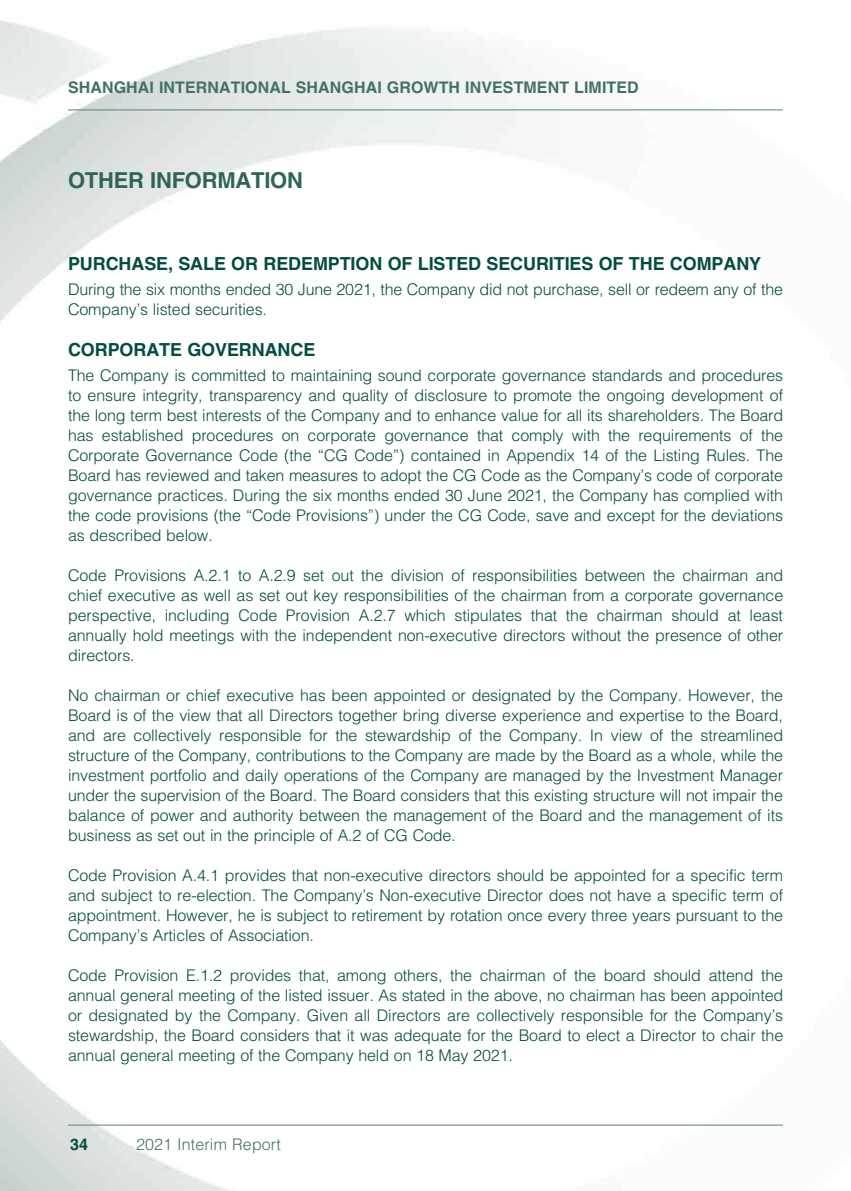
<style>
.page{position:relative;width:851px;height:1191px;background:#fff}
.page>*{position:absolute;margin:0;border:0;box-sizing:border-box;transform-origin:0 0}
.t1{font:700 22px "Helvetica LT Std";letter-spacing:-.01em;color:#30635b}
.t2{font:700 18px "Helvetica LT Std";letter-spacing:-.005em;color:#034c42}
.t3{font:300 16px/20px "Helvetica LT Std";letter-spacing:-.005em;color:#034c42;text-align:justify}
.t4{font:700 16px "Helvetica LT Std";letter-spacing:.005em;color:#457069}
.t5{font:300 16px "Helvetica LT Std";letter-spacing:.01em;color:#457069}
.t6{font:700 16px "Helvetica LT Std";color:#034c42}
</style>
<div class="page">
<hr style="left:68px;top:1124px;width:714px;height:1px;background:#5c7f79">
<hr style="left:68px;top:109px;width:714px;height:1px;background:#5c7f79">
<p class="t4" style="left:68px;top:77px;width:572px">SHANGHAI INTERNATIONAL SHANGHAI GROWTH INVESTMENT LIMITED</p>
<h1 class="t1" style="left:68px;top:167px;width:236px">OTHER INFORMATION</h1>
<p class="t2" style="left:68px;top:253px;width:694px">PURCHASE, SALE OR REDEMPTION OF LISTED SECURITIES OF THE COMPANY</p>
<p class="t3" style="left:68px;top:279px;width:716px">During the six months ended 30 June 2021, the Company did not purchase, sell or redeem any of the<br>Company’s listed securities.</p>
<p class="t2" style="left:68px;top:339px;width:249px">CORPORATE GOVERNANCE</p>
<p class="t3" style="left:68px;top:365px;width:716px">The Company is committed to maintaining sound corporate governance standards and procedures to ensure integrity, transparency and quality of disclosure to promote the ongoing development of the long term best interests of the Company and to enhance value for all its shareholders. The Board has established procedures on corporate governance that comply with the requirements of the Corporate Governance Code (the “CG Code”) contained in Appendix 14 of the Listing Rules. The Board has reviewed and taken measures to adopt the CG Code as the Company’s code of corporate governance practices. During the six months ended 30 June 2021, the Company has complied with the code provisions (the “Code Provisions”) under the CG Code, save and except for the deviations as described below.</p>
<p class="t3" style="left:68px;top:565px;width:716px">Code Provisions A.2.1 to A.2.9 set out the division of responsibilities between the chairman and chief executive as well as set out key responsibilities of the chairman from a corporate governance perspective, including Code Provision A.2.7 which stipulates that the chairman should at least annually hold meetings with the independent non-executive directors without the presence of other directors.</p>
<p class="t3" style="left:68px;top:685px;width:716px">No chairman or chief executive has been appointed or designated by the Company. However, the Board is of the view that all Directors together bring diverse experience and expertise to the Board, and are collectively responsible for the stewardship of the Company. In view of the streamlined structure of the Company, contributions to the Company are made by the Board as a whole, while the investment portfolio and daily operations of the Company are managed by the Investment Manager under the supervision of the Board. The Board considers that this existing structure will not impair the balance of power and authority between the management of the Board and the management of its business as set out in the principle of A.2 of CG Code.</p>
<p class="t3" style="left:68px;top:865px;width:716px">Code Provision A.4.1 provides that non-executive directors should be appointed for a specific term and subject to re-election. The Company’s Non-executive Director does not have a specific term of appointment. However, he is subject to retirement by rotation once every three years pursuant to the Company’s Articles of Association.</p>
<p class="t3" style="left:68px;top:965px;width:716px">Code Provision E.1.2 provides that, among others, the chairman of the board should attend the annual general meeting of the listed issuer. As stated in the above, no chairman has been appointed or designated by the Company. Given all Directors are collectively responsible for the Company’s stewardship, the Board considers that it was adequate for the Board to elect a Director to chair the annual general meeting of the Company held on 18 May 2021.</p>
<p class="t6" style="left:70px;top:1135px;width:19px">34</p>
<p class="t5" style="left:136px;top:1134px;width:146px">2021 Interim Report</p>
</div>
